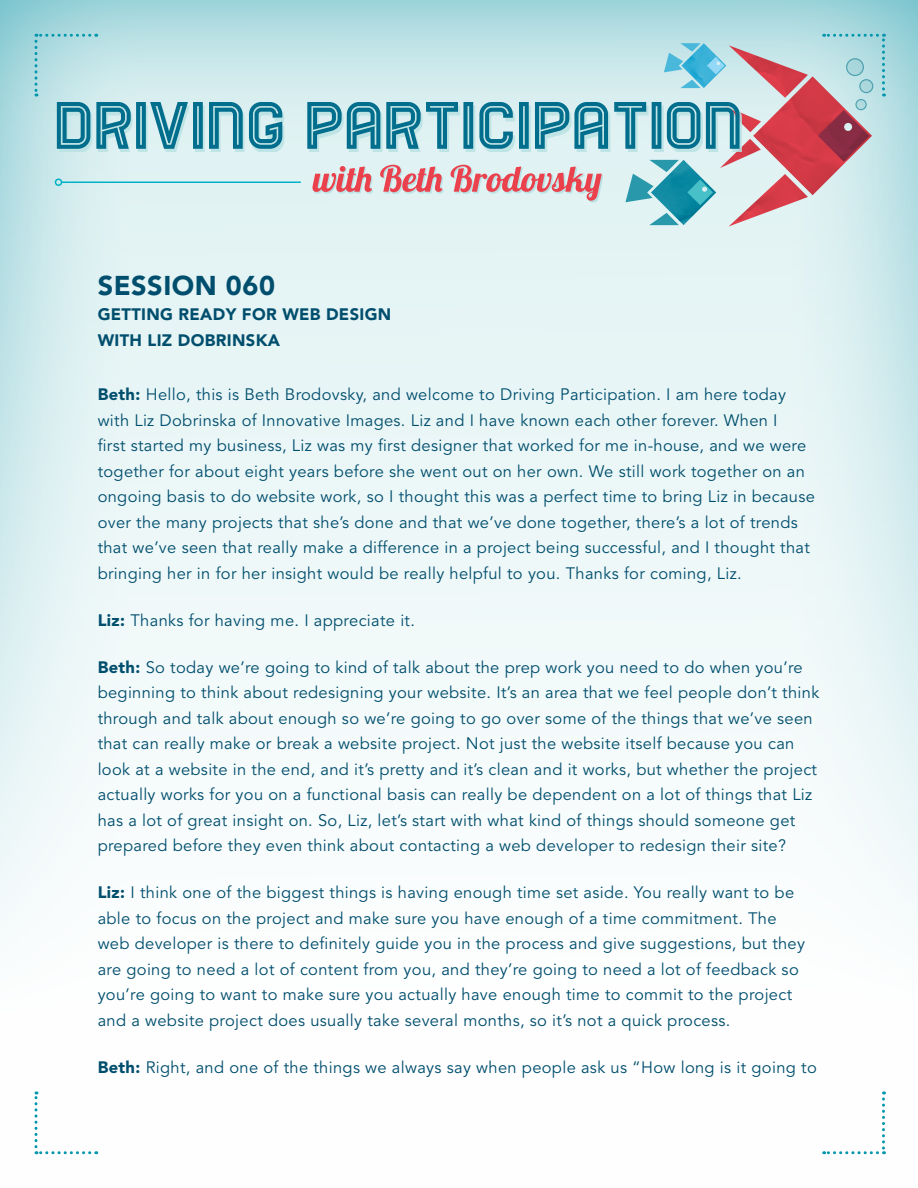
<style>
.page{position:relative;width:918px;height:1188px;background:#fff}
.page>*{position:absolute;margin:0;border:0;box-sizing:border-box;transform-origin:0 0}
.Session{font:900 27px "Avenir";letter-spacing:.02em;color:#004e6d}
.Body_Content{font:16.5px/25.5px "Avenir";letter-spacing:.02em;color:#004e6d}
.t1{font:900 16.5px/25.5px "Avenir";letter-spacing:.02em;color:#004e6d}
.s1{font-weight:900}
</style>
<div class="page">
<div style="left:0;top:0;width:918px;height:1188px;background:#0096ac;opacity:.6"></div>
<svg style="left:34px;top:34px;width:851px;height:192px;background:#b9cfd5"></svg>
<svg style="left:34px;top:1091px;width:56px;height:63px"></svg>
<svg style="left:824px;top:1091px;width:61px;height:63px"></svg>
<p class="Session" style="left:98px;top:269px;width:179px">SESSION 060</p>
<p class="t1" style="left:98px;top:302px;width:295px">GETTING READY FOR WEB DESIGN<br>WITH LIZ DOBRINSKA</p>
<p class="Body_Content" style="left:98px;top:382px;width:719px"><span class="s1">Beth:</span> Hello, this is Beth Brodovsky, and welcome to Driving Participation. I am here today with Liz Dobrinska of Innovative Images. Liz and I have known each other forever. When I<br>first started my business, Liz was my first designer that worked for me in-house, and we were together for about eight years before she went out on her own. We still work together on an ongoing basis to do website work, so I thought this was a perfect time to bring Liz in because over the many projects that she’s done and that we’ve done together, there’s a lot of trends that we’ve seen that really make a difference in a project being successful, and I thought that bringing her in for her insight would be really helpful to you. Thanks for coming, Liz.</p>
<p class="Body_Content" style="left:98px;top:608px;width:319px"><span class="s1">Liz:</span> Thanks for having me. I appreciate it.</p>
<p class="Body_Content" style="left:98px;top:655px;width:723px"><span class="s1">Beth:</span> So today we’re going to kind of talk about the prep work you need to do when you’re beginning to think about redesigning your website. It’s an area that we feel people don’t think through and talk about enough so we’re going to go over some of the things that we’ve seen that can really make or break a website project. Not just the website itself because you can look at a website in the end, and it’s pretty and it’s clean and it works, but whether the project actually works for you on a functional basis can really be dependent on a lot of things that Liz has a lot of great insight on. So, Liz, let’s start with what kind of things should someone get prepared before they even think about contacting a web developer to redesign their site?</p>
<p class="Body_Content" style="left:98px;top:880px;width:709px"><span class="s1">Liz:</span> I think one of the biggest things is having enough time set aside. You really want to be able to focus on the project and make sure you have enough of a time commitment. The web developer is there to definitely guide you in the process and give suggestions, but they are going to need a lot of content from you, and they’re going to need a lot of feedback so you’re going to want to make sure you actually have enough time to commit to the project and a website project does usually take several months, so it’s not a quick process.</p>
<p class="Body_Content" style="left:98px;top:1055px;width:721px"><span class="s1">Beth:</span> Right, and one of the things we always say when people ask us “How long is it going to</p>
</div>
